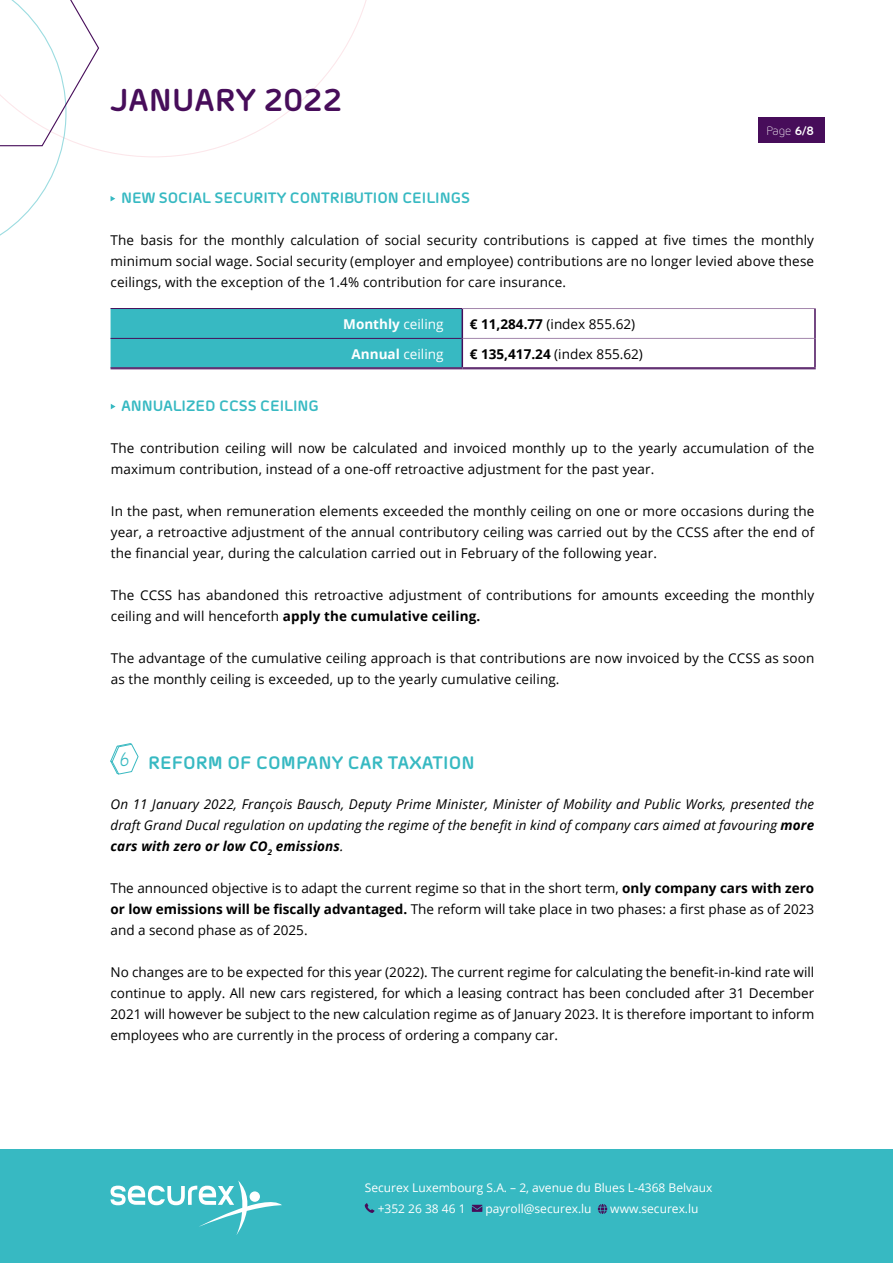
<style>
.page{position:relative;width:893px;height:1263px;background:#fff}
.page>*{position:absolute;margin:0;border:0;box-sizing:border-box;transform-origin:0 0}
.t1{font:700 31.5px "Morebi Rounded";letter-spacing:.005em;color:#470d5a}
.t2{font:700 18px "Morebi Rounded";letter-spacing:.005em;color:#37b9c2}
.t3{font:700 15px "Morebi Rounded";letter-spacing:-.005em;color:#37b9c2}
.t4{font:13.5px/21px "Open Sans";letter-spacing:.01em;color:#000;text-align:justify}
.t5{font:italic 13.5px/21px "Open Sans";letter-spacing:.01em;color:#000;text-align:justify}
.t6{font:700 13.5px "Open Sans";color:#fff}
.t7{font:13.5px "Open Sans";color:#fff}
.t8{font:12px/21px "Open Sans";color:#fff}
.t9{font:300 12px "Morebi Rounded";color:#fff}
.s1{font-weight:700}
.s2{font-weight:400}
</style>
<div class="page">
<div style="left:758px;top:117px;width:66px;height:25px;background:#470d5a"></div>
<div style="left:0;top:1149px;width:893px;height:114px;background:#37b9c2"></div>
<svg style="left:365px;top:1203px;width:10px;height:10px"></svg>
<svg style="left:472px;top:1205px;width:10px;height:7px"></svg>
<svg style="left:598px;top:1204px;width:9px;height:10px"></svg>
<svg style="left:111px;top:1180px;width:171px;height:55px"></svg>
<svg style="left:100px;top:0;width:267px;height:157px"></svg>
<svg style="left:0;top:0;width:100px;height:236px"></svg>
<svg style="left:111px;top:196px;width:4px;height:5px"></svg>
<svg style="left:111px;top:404px;width:5px;height:5px"></svg>
<hr style="left:462px;top:308px;width:354px;height:1px;background:#a386ac">
<hr style="left:814px;top:309px;width:2px;height:29px;background:#470d5a">
<hr style="left:111px;top:367px;width:351px;height:2px;background:#633173">
<svg style="left:111px;top:308px;width:352px;height:60px;background:#38b0bc"></svg>
<hr style="left:463px;top:338px;width:351px;height:1px;background:#a386ac">
<hr style="left:814px;top:338px;width:2px;height:29px;background:#470d5a">
<hr style="left:462px;top:367px;width:354px;height:2px;background:#633173">
<svg style="left:110px;top:743px;width:28px;height:32px"></svg>
<h1 class="t1" style="left:110px;top:76px;width:234px">JANUARY 2022</h1>
<p class="t9" style="left:766px;top:122px;width:49px">Page <span class="s1">6/8</span></p>
<p class="t3" style="left:121px;top:186px;width:350px">NEW SOCIAL SECURITY CONTRIBUTION CEILINGS</p>
<p class="t4" style="left:111px;top:229px;width:705px">The basis for the monthly calculation of social security contributions is capped at five times the monthly minimum social wage. Social security (employer and employee) contributions are no longer levied above these ceilings, with the exception of the 1.4% contribution for care insurance.</p>
<p class="t6" style="left:343px;top:314px;width:102px">Monthly <span class="s2">ceiling</span></p>
<p class="t4" style="left:470px;top:313px;width:167px"><span class="s1">€ 11,284.77</span> (index 855.62)</p>
<p class="t7" style="left:352px;top:344px;width:93px"><span class="s1">Annual</span> ceiling</p>
<p class="t4" style="left:470px;top:343px;width:175px"><span class="s1">€ 135,417.24</span> (index 855.62)</p>
<p class="t3" style="left:121px;top:394px;width:199px">ANNUALIZED CCSS CEILING</p>
<p class="t4" style="left:111px;top:437px;width:705px">The contribution ceiling will now be calculated and invoiced monthly up to the yearly accumulation of the maximum contribution, instead of a one-off retroactive adjustment for the past year.</p>
<p class="t4" style="left:111px;top:500px;width:705px">In the past, when remuneration elements exceeded the monthly ceiling on one or more occasions during the year, a retroactive adjustment of the annual contributory ceiling was carried out by the CCSS after the end of the financial year, during the calculation carried out in February of the following year.</p>
<p class="t4" style="left:111px;top:584px;width:705px">The CCSS has abandoned this retroactive adjustment of contributions for amounts exceeding the monthly ceiling and will henceforth <span class="s1">apply the cumulative ceiling.</span></p>
<p class="t4" style="left:111px;top:647px;width:705px">The advantage of the cumulative ceiling approach is that contributions are now invoiced by the CCSS as soon as the monthly ceiling is exceeded, up to the yearly cumulative ceiling.</p>
<h2 class="t2" style="left:148px;top:749px;width:328px">REFORM OF COMPANY CAR TAXATION</h2>
<p class="t5" style="left:111px;top:793px;width:705px">On 11 January 2022, François Bausch, Deputy Prime Minister, Minister of Mobility and Public Works, presented the draft Grand Ducal regulation on updating the regime of the benefit in kind of company cars aimed at favouring <span class="s1">more cars with zero or low CO</span><sub>2</sub> <span class="s1">emissions</span>.</p>
<p class="t4" style="left:111px;top:877px;width:705px">The announced objective is to adapt the current regime so that in the short term, <span class="s1">only company cars with zero or low emissions will be fiscally advantaged.</span> The reform will take place in two phases: a first phase as of 2023 and a second phase as of 2025.</p>
<p class="t4" style="left:111px;top:961px;width:705px">No changes are to be expected for this year (2022). The current regime for calculating the benefit-in-kind rate will continue to apply. All new cars registered, for which a leasing contract has been concluded after 31 December 2021 will however be subject to the new calculation regime as of January 2023. It is therefore important to inform employees who are currently in the process of ordering a company car.</p>
<p class="t8" style="left:378px;top:1177px;width:336px;text-indent:-13px">Securex Luxembourg S.A. – 2, avenue du Blues L-4368 Belvaux +352 26 38 46 1</p>
<p class="t8" style="left:485px;top:1198px;width:108px">payroll@securex.lu</p>
<p class="t8" style="left:610px;top:1198px;width:90px">www.securex.lu</p>
</div>
